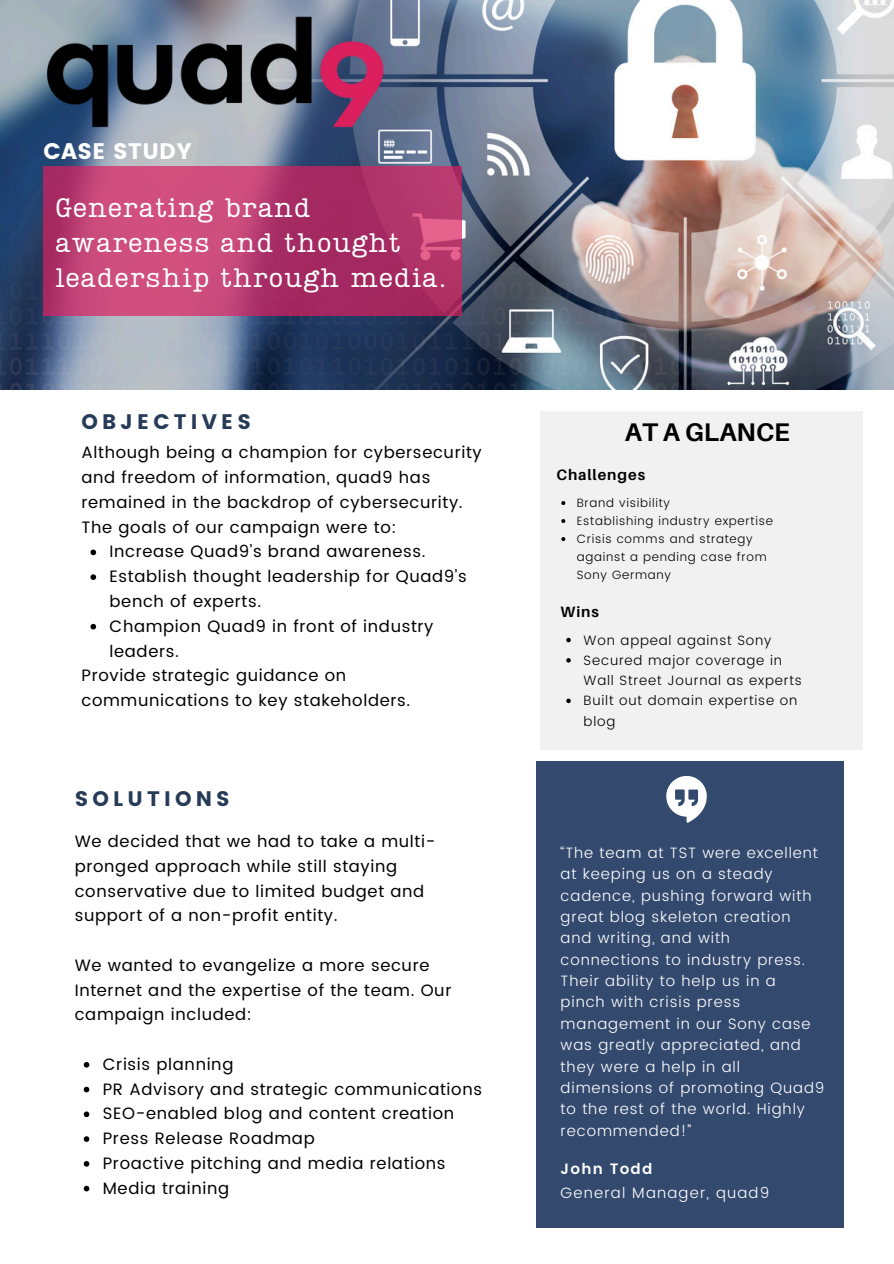
<style>
.page{position:relative;width:894px;height:1264px;background:#fff}
.page>*{position:absolute;margin:0;border:0;box-sizing:border-box;transform-origin:0 0}
.t1{font:27px/34.8px "Lumios TW New";letter-spacing:.02em;color:#fff}
.t2{font:700 25.5px "Aileron";color:#000}
.t3{font:22.5px "Poppins";letter-spacing:.02em;color:#fff}
.t4{font:21px "Poppins";letter-spacing:.2em;color:#263b57}
.t5{font:16.5px/24.8px "Poppins";letter-spacing:.04em;color:#000}
.t6{font:300 15px/21.5px "Poppins";letter-spacing:.06em;color:#fff}
.t7{font:600 15px "Poppins";letter-spacing:.08em;color:#fff}
.t8{font:300 15px "Poppins";letter-spacing:.08em;color:#fff}
.t9{font:700 15px "Aileron";letter-spacing:.06em;color:#000}
.t10{font:300 13.5px/20.2px "Poppins";letter-spacing:.06em;color:#000}
.t11{font:300 12px/18px "Poppins";letter-spacing:.06em;color:#000}
</style>
<div class="page">
<img style="left:0;top:0;width:893px;height:389px">
<div style="left:540px;top:411px;width:322px;height:338px;background:#f1f1f1"></div>
<svg style="left:43px;top:166px;width:419px;height:150px;background:#b93b6f"></svg>
<img style="left:37px;top:13px;width:357px;height:118px">
<div style="left:536px;top:761px;width:308px;height:466px;background:#33496e"></div>
<svg style="left:666px;top:776px;width:41px;height:47px"></svg>
<svg style="left:561px;top:501px;width:4px;height:4px"></svg>
<svg style="left:561px;top:519px;width:4px;height:4px"></svg>
<svg style="left:561px;top:537px;width:4px;height:4px"></svg>
<svg style="left:84px;top:1062px;width:5px;height:5px"></svg>
<svg style="left:84px;top:1086px;width:5px;height:6px"></svg>
<svg style="left:84px;top:1111px;width:5px;height:6px"></svg>
<svg style="left:84px;top:1136px;width:5px;height:5px"></svg>
<svg style="left:84px;top:1161px;width:5px;height:5px"></svg>
<svg style="left:84px;top:1185px;width:5px;height:6px"></svg>
<svg style="left:90px;top:549px;width:6px;height:6px"></svg>
<svg style="left:90px;top:574px;width:6px;height:6px"></svg>
<svg style="left:90px;top:624px;width:6px;height:5px"></svg>
<svg style="left:566px;top:638px;width:4px;height:4px"></svg>
<svg style="left:566px;top:658px;width:4px;height:4px"></svg>
<svg style="left:566px;top:698px;width:4px;height:5px"></svg>
<h5 class="t3" style="left:43px;top:138px;width:150px">CASE STUDY</h5>
<p class="t1" style="left:55px;top:188px;width:393px">Generating brand awareness and thought leadership through media.</p>
<h4 class="t4" style="left:81px;top:410px;width:171px">OBJECTIVES</h4>
<h1 class="t5" style="left:81px;top:440px;width:401px">Although being a champion for cybersecurity and freedom of information, quad9 has remained in the backdrop of cybersecurity.<br>The goals of our campaign were to:</h1>
<h4 class="t5" style="left:109px;top:539px;width:317px">Increase Quad9’s brand awareness.</h4>
<p class="t5" style="left:109px;top:564px;width:358px">Establish thought leadership for Quad9’s bench of experts.</p>
<p class="t5" style="left:109px;top:613px;width:325px">Champion Quad9 in front of industry leaders.</p>
<p class="t5" style="left:81px;top:663px;width:330px">Provide strategic guidance on communications to key stakeholders.</p>
<p class="t4" style="left:75px;top:786px;width:157px">SOLUTIONS</p>
<h3 class="t5" style="left:75px;top:829px;width:362px">We decided that we had to take a multi&shy;pronged approach while still staying conservative due to limited budget and support of a non-profit entity.</h3>
<h5 class="t5" style="left:75px;top:952px;width:378px">We wanted to evangelize a more secure<br>Internet and the expertise of the team. Our campaign included:</h5>
<h5 class="t5" style="left:103px;top:1051px;width:132px">Crisis planning</h5>
<p class="t5" style="left:103px;top:1076px;width:380px">PR Advisory and strategic communications</p>
<p class="t5" style="left:103px;top:1101px;width:353px">SEO-enabled blog and content creation</p>
<p class="t5" style="left:103px;top:1126px;width:213px">Press Release Roadmap</p>
<p class="t5" style="left:103px;top:1150px;width:344px">Proactive pitching and media relations</p>
<p class="t5" style="left:103px;top:1175px;width:128px">Media training</p>
<p class="t2" style="left:624px;top:416px;width:167px">AT A GLANCE</p>
<p class="t9" style="left:556px;top:465px;width:90px">Challenges</p>
<h2 class="t11" style="left:576px;top:494px;width:95px">Brand visibility</h2>
<h3 class="t11" style="left:576px;top:512px;width:198px">Establishing industry expertise</h3>
<h5 class="t11" style="left:576px;top:530px;width:191px">Crisis comms and strategy against a pending case from<br>Sony Germany</h5>
<h4 class="t9" style="left:560px;top:602px;width:40px">Wins</h4>
<p class="t10" style="left:583px;top:630px;width:189px">Won appeal against Sony</p>
<p class="t10" style="left:583px;top:650px;width:220px">Secured major coverage in<br>Wall Street Journal as experts</p>
<p class="t10" style="left:583px;top:690px;width:215px">Built out domain expertise on blog</p>
<p class="t6" style="left:560px;top:841px;width:265px">“The team at TST were excellent at keeping us on a steady cadence, pushing forward with great blog skeleton creation and writing, and with connections to industry press.<br>Their ability to help us in a<br>pinch with crisis press management in our Sony case was greatly appreciated, and they were a help in all dimensions of promoting Quad9 to the rest of the world. Highly recommended!”</p>
<p class="t7" style="left:560px;top:1159px;width:93px">John Todd</p>
<p class="t8" style="left:560px;top:1183px;width:210px">General Manager, quad9</p>
<h3 class="t7" style="left:584px;top:1084px;width:135px">Johnathan Doe</h3>
</div>
